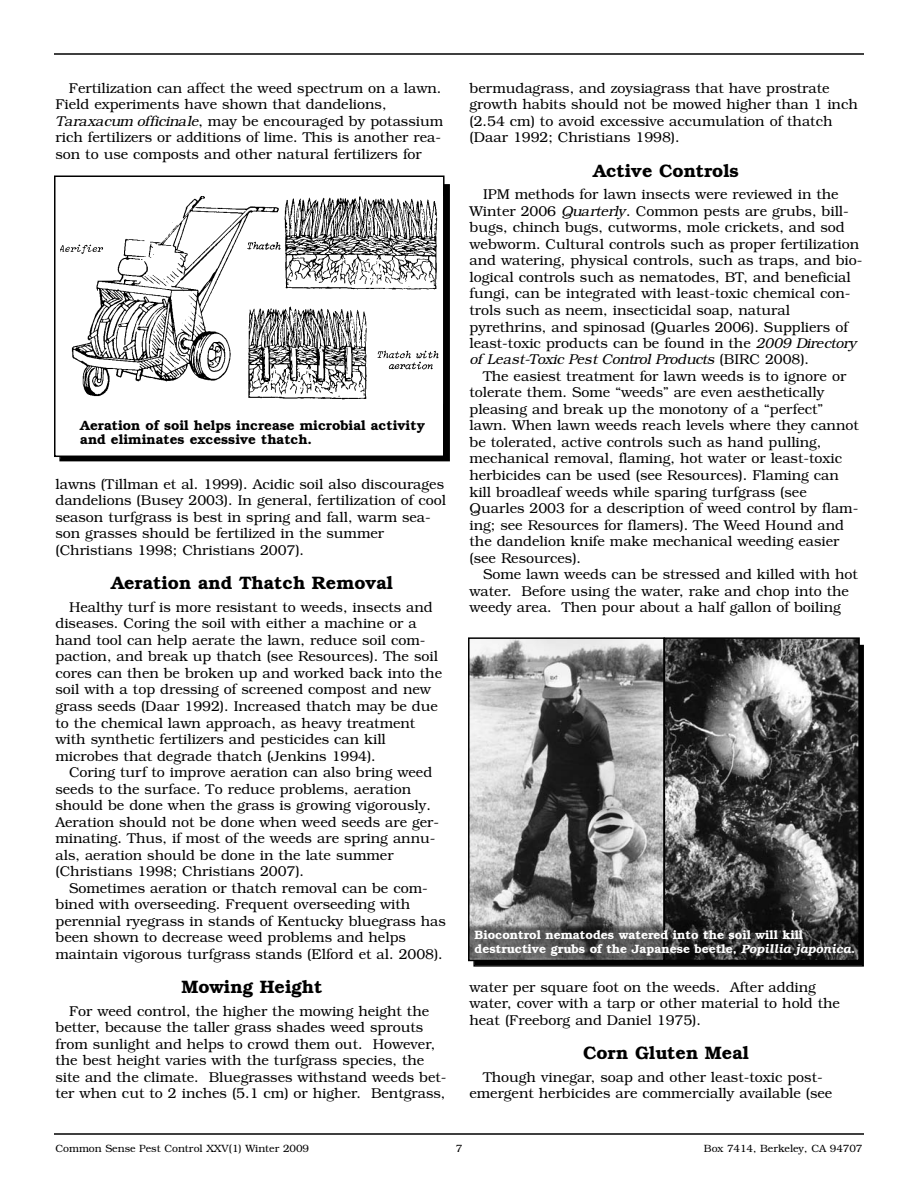
<style>
.page{position:relative;width:918px;height:1188px;background:#fff}
.page>*{position:absolute;margin:0;border:0;box-sizing:border-box;transform-origin:0 0}
.t1{font:600 18px "Bookman";color:#000}
.t2{font:300 14.25px/16.5px "Bookman";color:#000}
.t3{font:600 13.5px/14.2px "Bookman";color:#000}
.t4{font:600 12.15px/14.2px "Bookman";color:#fff}
.t5{font:300 10.5px "Bookman";color:#000}
.s1{font-style:italic}
</style>
<div class="page">
<hr style="left:54px;top:1133px;width:810px;height:2px;background:#000">
<hr style="left:54px;top:53px;width:810px;height:2px;background:#000">
<img style="left:61px;top:196px;width:378px;height:204px">
<div style="left:54px;top:176px;width:391px;height:281px;border:2px solid #000"></div>
<img style="left:471px;top:640px;width:191px;height:318px">
<div style="left:468px;top:637px;width:197px;height:324px;border:2px solid #000"></div>
<img style="left:667px;top:640px;width:190px;height:318px">
<div style="left:664px;top:637px;width:196px;height:324px;border:2px solid #000"></div>
<p class="t2" style="left:56px;top:80px;width:389px;text-indent:13px">Fertilization can affect the weed spectrum on a lawn.<br>Field experiments have shown that dandelions, <span class="s1">Taraxacum officinale</span>, may be encouraged by potassium rich fertilizers or additions of lime. This is another rea&shy;son to use composts and other natural fertilizers for</p>
<p class="t3" style="left:80px;top:418px;width:346px">Aeration of soil helps increase microbial activity and eliminates excessive thatch.</p>
<p class="t2" style="left:56px;top:476px;width:392px">lawns (Tillman et al. 1999). Acidic soil also discourages dandelions (Busey 2003). In general, fertilization of cool season turfgrass is best in spring and fall, warm sea&shy;son grasses should be fertilized in the summer (Christians 1998; Christians 2007).</p>
<p class="t1" style="left:111px;top:573px;width:283px">Aeration and Thatch Removal</p>
<p class="t2" style="left:56px;top:599px;width:388px;text-indent:13px">Healthy turf is more resistant to weeds, insects and diseases. Coring the soil with either a machine or a hand tool can help aerate the lawn, reduce soil com&shy;paction, and break up thatch (see Resources). The soil cores can then be broken up and worked back into the soil with a top dressing of screened compost and new grass seeds (Daar 1992). Increased thatch may be due to the chemical lawn approach, as heavy treatment with synthetic fertilizers and pesticides can kill microbes that degrade thatch (Jenkins 1994).</p>
<p class="t2" style="left:56px;top:764px;width:385px;text-indent:13px">Coring turf to improve aeration can also bring weed seeds to the surface. To reduce problems, aeration should be done when the grass is growing vigorously.<br>Aeration should not be done when weed seeds are ger&shy;minating. Thus, if most of the weeds are spring annu&shy;als, aeration should be done in the late summer (Christians 1998; Christians 2007).</p>
<p class="t2" style="left:56px;top:879px;width:392px;text-indent:13px">Sometimes aeration or thatch removal can be com&shy;bined with overseeding. Frequent overseeding with perennial ryegrass in stands of Kentucky bluegrass has been shown to decrease weed problems and helps maintain vigorous turfgrass stands (Elford et al. 2008).</p>
<p class="t1" style="left:182px;top:976px;width:142px">Mowing Height</p>
<p class="t2" style="left:56px;top:1002px;width:393px;text-indent:13px">For weed control, the higher the mowing height the better, because the taller grass shades weed sprouts from sunlight and helps to crowd them out. However, the best height varies with the turfgrass species, the site and the climate. Bluegrasses withstand weeds bet&shy;ter when cut to 2 inches (5.1 cm) or higher. Bentgrass,</p>
<p class="t2" style="left:470px;top:80px;width:390px">bermudagrass, and zoysiagrass that have prostrate growth habits should not be mowed higher than 1 inch (2.54 cm) to avoid excessive accumulation of thatch (Daar 1992; Christians 1998).</p>
<p class="t1" style="left:593px;top:160px;width:147px">Active Controls</p>
<p class="t2" style="left:470px;top:186px;width:395px;text-indent:13px">IPM methods for lawn insects were reviewed in the Winter 2006 <span class="s1">Quarterly</span>. Common pests are grubs, bill&shy;bugs, chinch bugs, cutworms, mole crickets, and sod webworm. Cultural controls such as proper fertilization and watering, physical controls, such as traps, and bio&shy;logical controls such as nematodes, BT, and beneficial fungi, can be integrated with least-toxic chemical con&shy;trols such as neem, insecticidal soap, natural pyrethrins, and spinosad (Quarles 2006). Suppliers of least-toxic products can be found in the <span class="s1">2009 Directory of Least-Toxic Pest Control Products</span> (BIRC 2008).</p>
<p class="t2" style="left:470px;top:368px;width:391px;text-indent:13px">The easiest treatment for lawn weeds is to ignore or tolerate them. Some “weeds” are even aesthetically pleasing and break up the monotony of a “perfect” lawn. When lawn weeds reach levels where they cannot be tolerated, active controls such as hand pulling, mechanical removal, flaming, hot water or least-toxic herbicides can be used (see Resources). Flaming can kill broadleaf weeds while sparing turfgrass (see Quarles 2003 for a description of weed control by flam&shy;ing; see Resources for flamers). The Weed Hound and the dandelion knife make mechanical weeding easier (see Resources).</p>
<p class="t2" style="left:470px;top:566px;width:390px;text-indent:13px">Some lawn weeds can be stressed and killed with hot water. Before using the water, rake and chop into the weedy area. Then pour about a half gallon of boiling</p>
<p class="t4" style="left:475px;top:928px;width:382px">Biocontrol nematodes watered into the soil will kill destructive grubs of the Japanese beetle, <span class="s1">Popillia japonica</span>.</p>
<p class="t2" style="left:470px;top:978px;width:372px">water per square foot on the weeds. After adding water, cover with a tarp or other material to hold the heat (Freeborg and Daniel 1975).</p>
<p class="t1" style="left:583px;top:1042px;width:167px">Corn Gluten Meal</p>
<p class="t2" style="left:470px;top:1068px;width:364px;text-align:center">Though vinegar, soap and other least-toxic post&shy;emergent herbicides are commercially available (see</p>
<p class="t5" style="left:55px;top:1142px;width:255px">Common Sense Pest Control XXV(1) Winter 2009</p>
<p class="t5" style="left:456px;top:1142px;width:8px">7</p>
<p class="t5" style="left:704px;top:1142px;width:160px">Box 7414, Berkeley, CA 94707</p>
</div>
